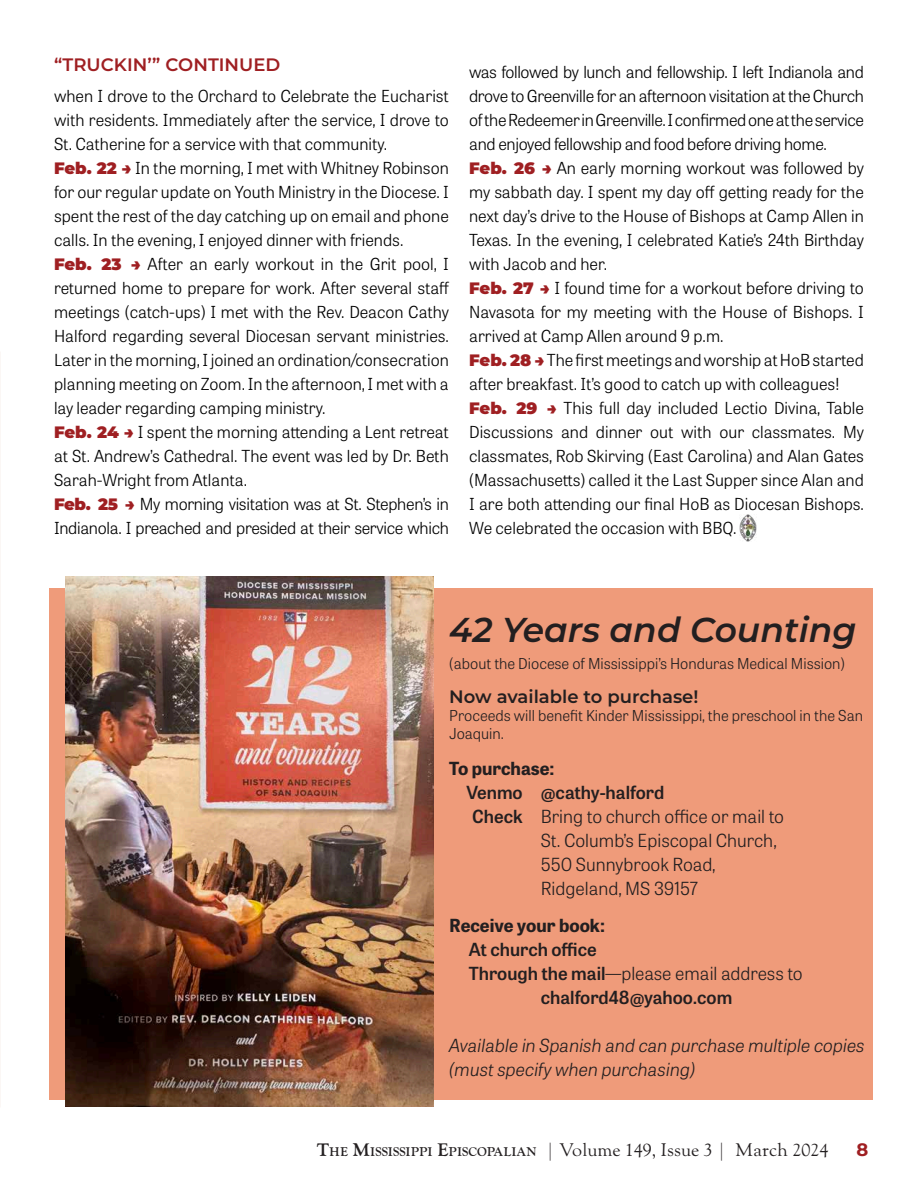
<style>
.page{position:relative;width:918px;height:1188px;background:#fff}
.page>*{position:absolute;margin:0;border:0;box-sizing:border-box;transform-origin:0 0}
.t1{font:italic 600 34.5px "Montserrat";color:#231f20}
.t2{font:300 18px "Tablet Gothic";color:#231f20}
.t3{font:italic 300 18px/24px "Tablet Gothic";color:#231f20}
.t4{font:600 18px "Tablet Gothic";color:#231f20}
.t5{font:18px "LTC Goudy Oldstyle Pro";color:#231f20}
.t6{font:700 18px "Tablet Gothic";color:#231f20}
.t7{font:600 18px "Montserrat";color:#231f20}
.t8{font:600 18px "Montserrat";color:#9f1f22}
.t9{font:700 18px "Montserrat";color:#9f1f22}
.t10{font:300 16.5px/24px "Tablet Gothic";color:#000}
.t11{font:300 15px/18px "Tablet Gothic";color:#231f20}
.s1{font-family:"Montserrat";font-weight:900;color:#9f1f22}
.s2{font-weight:600}
.s3{font-weight:700}
.s4{font-weight:700;font-size:12.6px}
</style>
<div class="page">
<img style="left:740px;top:515px;width:16px;height:27px">
<div style="left:49px;top:588px;width:824px;height:512px;background:#ef9b7a"></div>
<img style="left:66px;top:577px;width:367px;height:530px">
<p class="t8" style="left:54px;top:52px;width:228px">“TRUCKIN’” CONTINUED</p>
<p class="t10" style="left:54px;top:83px;width:397px">when I drove to the Orchard to Celebrate the Eucharist with residents. Immediately after the service, I drove to St. Catherine for a service with that community.<br><span class="s1">Feb. 22 →</span> In the morning, I met with Whitney Robinson for our regular update on Youth Ministry in the Diocese. I spent the rest of the day catching up on email and phone calls. In the evening, I enjoyed dinner with friends.<br><span class="s1">Feb. 23 →</span> After an early workout in the Grit pool, I returned home to prepare for work. After several staff meetings (catch-ups) I met with the Rev. Deacon Cathy Halford regarding several Diocesan servant ministries.<br>Later in the morning, I joined an ordination/consecration planning meeting on Zoom. In the afternoon, I met with a lay leader regarding camping ministry.<br><span class="s1">Feb. 24 →</span> I spent the morning attending a Lent retreat at St. Andrew’s Cathedral. The event was led by Dr. Beth Sarah-Wright from Atlanta.<br><span class="s1">Feb. 25 →</span> My morning visitation was at St. Stephen’s in Indianola. I preached and presided at their service which</p>
<p class="t10" style="left:469px;top:60px;width:396px">was followed by lunch and fellowship. I left Indianola and drove to Greenville for an afternoon visitation at the Church of the Redeemer in Greenville. I confirmed one at the service and enjoyed fellowship and food before driving home.<br><span class="s1">Feb. 26 →</span> An early morning workout was followed by my sabbath day. I spent my day off getting ready for the next day’s drive to the House of Bishops at Camp Allen in Texas. In the evening, I celebrated Katie’s 24th Birthday with Jacob and her.<br><span class="s1">Feb. 27 →</span> I found time for a workout before driving to Navasota for my meeting with the House of Bishops. I arrived at Camp Allen around 9 p.m.<br><span class="s1">Feb. 28 →</span> The first meetings and worship at HoB started after breakfast. It’s good to catch up with colleagues!<br><span class="s1">Feb. 29 →</span> This full day included Lectio Divina, Table Discussions and dinner out with our classmates. My classmates, Rob Skirving (East Carolina) and Alan Gates (Massachusetts) called it the Last Supper since Alan and I are both attending our final HoB as Diocesan Bishops.<br>We celebrated the occasion with BBQ.</p>
<h1 class="t1" style="left:449px;top:605px;width:409px">42 Years and Counting</h1>
<p class="t11" style="left:449px;top:654px;width:397px">(about the Diocese of Mississippi’s Honduras Medical Mission)</p>
<p class="t7" style="left:449px;top:683px;width:251px">Now available to purchase!</p>
<p class="t11" style="left:449px;top:706px;width:415px">Proceeds will benefit Kinder Mississippi, the preschool in the San<br>Joaquin.</p>
<p class="t6" style="left:449px;top:755px;width:107px">To purchase:</p>
<p class="t4" style="left:466px;top:779px;width:199px">Venmo @cathy-halford</p>
<p class="t2" style="left:472px;top:804px;width:313px"><span class="s2">Check</span> Bring to church office or mail to</p>
<p class="t2" style="left:541px;top:828px;width:237px">St. Columb’s Episcopal Church,</p>
<p class="t2" style="left:541px;top:852px;width:176px">550 Sunnybrook Road,</p>
<p class="t2" style="left:541px;top:876px;width:159px">Ridgeland, MS 39157</p>
<p class="t6" style="left:449px;top:913px;width:157px">Receive your book:</p>
<p class="t4" style="left:469px;top:937px;width:129px">At church office</p>
<p class="t2" style="left:469px;top:961px;width:336px"><span class="s2">Through the mail</span>—please email address to</p>
<p class="t4" style="left:541px;top:985px;width:193px">chalford48@yahoo.com</p>
<p class="t3" style="left:449px;top:1033px;width:417px">Available in Spanish and can purchase multiple copies (must specify when purchasing)</p>
<p class="t5" style="left:317px;top:1140px;width:513px"><span class="s3">T</span><span class="s4">HE</span> <span class="s3">M</span><span class="s4">ISSISSIPPI</span> <span class="s3">E</span><span class="s4">PISCOPALIAN</span> | Volume 149, Issue 3 | March 2024</p>
<p class="t9" style="left:856px;top:1137px;width:13px">8</p>
</div>
